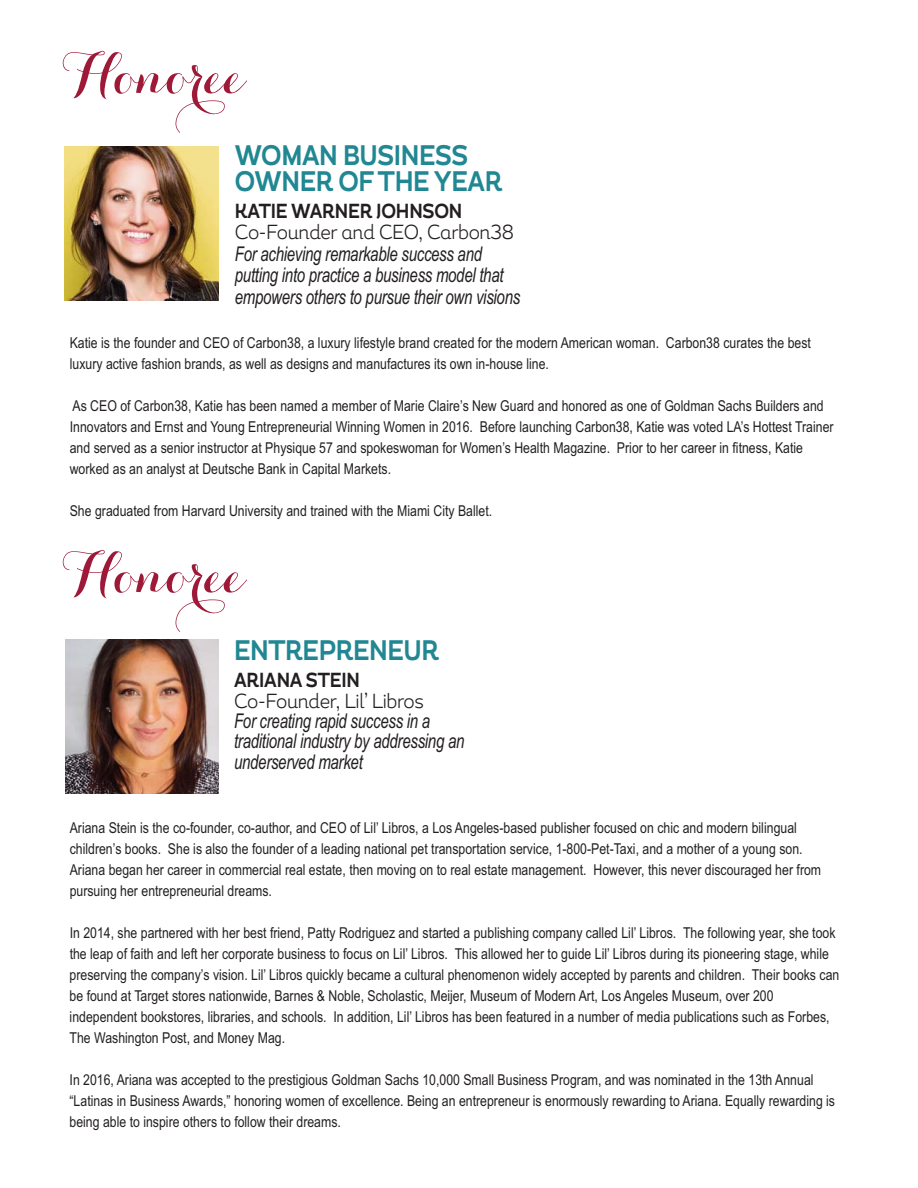
<style>
.page{position:relative;width:918px;height:1188px;background:#fff}
.page>*{position:absolute;margin:0;border:0;box-sizing:border-box;transform-origin:0 0}
.t1{font:900 54.3px "Carolyna Pro";letter-spacing:-.01em;color:#9e1837}
.t2{font:700 28.2px/25.7px "Magallanes";letter-spacing:-.015em;color:#208793;scale:.85 1}
.t3{font:italic 20.4px/21.5px "Arial Narrow";letter-spacing:-.015em;color:#231f20;scale:.9 1}
.t4{font:300 20.4px "Magallanes";letter-spacing:-.02em;color:#231f20;scale:.9 1}
.t5{font:700 20.4px "Magallanes";letter-spacing:-.01em;color:#231f20;scale:.85 1}
.t6{font:15px/21px "Arial Narrow";color:#231f20}
</style>
<div class="page">
<img style="left:65px;top:146px;width:154px;height:154px">
<img style="left:65px;top:640px;width:154px;height:154px">
<h1 class="t1" style="left:63px;top:43px;width:186px">Honoree</h1>
<h2 class="t2" style="left:235px;top:147px;width:316px">WOMAN BUSINESS<br>OWNER OF THE YEAR</h2>
<h3 class="t5" style="left:235px;top:204px;width:269px">KATIE WARNER JOHNSON</h3>
<h3 class="t4" style="left:235px;top:220px;width:311px">Co-Founder and CEO, Carbon38</h3>
<h3 class="t3" style="left:235px;top:245px;width:319px">For achieving remarkable success and putting into practice a business model that empowers others to pursue their own visions</h3>
<p class="t6" style="left:70px;top:333px;width:743px">Katie is the founder and CEO of Carbon38, a luxury lifestyle brand created for the modern American woman. Carbon38 curates the best luxury active fashion brands, as well as designs and manufactures its own in-house line.</p>
<p class="t6" style="left:70px;top:396px;width:765px">As CEO of Carbon38, Katie has been named a member of Marie Claire’s New Guard and honored as one of Goldman Sachs Builders and Innovators and Ernst and Young Entrepreneurial Winning Women in 2016. Before launching Carbon38, Katie was voted LA’s Hottest Trainer and served as a senior instructor at Physique 57 and spokeswoman for Women’s Health Magazine. Prior to her career in fitness, Katie worked as an analyst at Deutsche Bank in Capital Markets.</p>
<p class="t6" style="left:70px;top:501px;width:424px">She graduated from Harvard University and trained with the Miami City Ballet.</p>
<h1 class="t1" style="left:63px;top:542px;width:186px">Honoree</h1>
<h2 class="t2" style="left:234px;top:642px;width:243px">ENTREPRENEUR</h2>
<h3 class="t5" style="left:234px;top:673px;width:150px">ARIANA STEIN</h3>
<h3 class="t4" style="left:234px;top:689px;width:213px">Co-Founder, Lil’ Libros</h3>
<h3 class="t3" style="left:234px;top:712px;width:257px;line-height:20.4px">For creating rapid success in a traditional industry by addressing an underserved market</h3>
<p class="t6" style="left:70px;top:819px;width:753px">Ariana Stein is the co-founder, co-author, and CEO of Lil’ Libros, a Los Angeles-based publisher focused on chic and modern bilingual children’s books. She is also the founder of a leading national pet transportation service, 1-800-Pet-Taxi, and a mother of a young son.<br>Ariana began her career in commercial real estate, then moving on to real estate management. However, this never discouraged her from pursuing her entrepreneurial dreams.</p>
<p class="t6" style="left:70px;top:924px;width:771px">In 2014, she partnered with her best friend, Patty Rodriguez and started a publishing company called Lil’ Libros. The following year, she took the leap of faith and left her corporate business to focus on Lil’ Libros. This allowed her to guide Lil’ Libros during its pioneering stage, while preserving the company’s vision. Lil’ Libros quickly became a cultural phenomenon widely accepted by parents and children. Their books can be found at Target stores nationwide, Barnes &amp; Noble, Scholastic, Meijer, Museum of Modern Art, Los Angeles Museum, over 200 independent bookstores, libraries, and schools. In addition, Lil’ Libros has been featured in a number of media publications such as Forbes, The Washington Post, and Money Mag.</p>
<p class="t6" style="left:70px;top:1071px;width:767px">In 2016, Ariana was accepted to the prestigious Goldman Sachs 10,000 Small Business Program, and was nominated in the 13th Annual “Latinas in Business Awards,” honoring women of excellence. Being an entrepreneur is enormously rewarding to Ariana. Equally rewarding is being able to inspire others to follow their dreams.</p>
</div>
